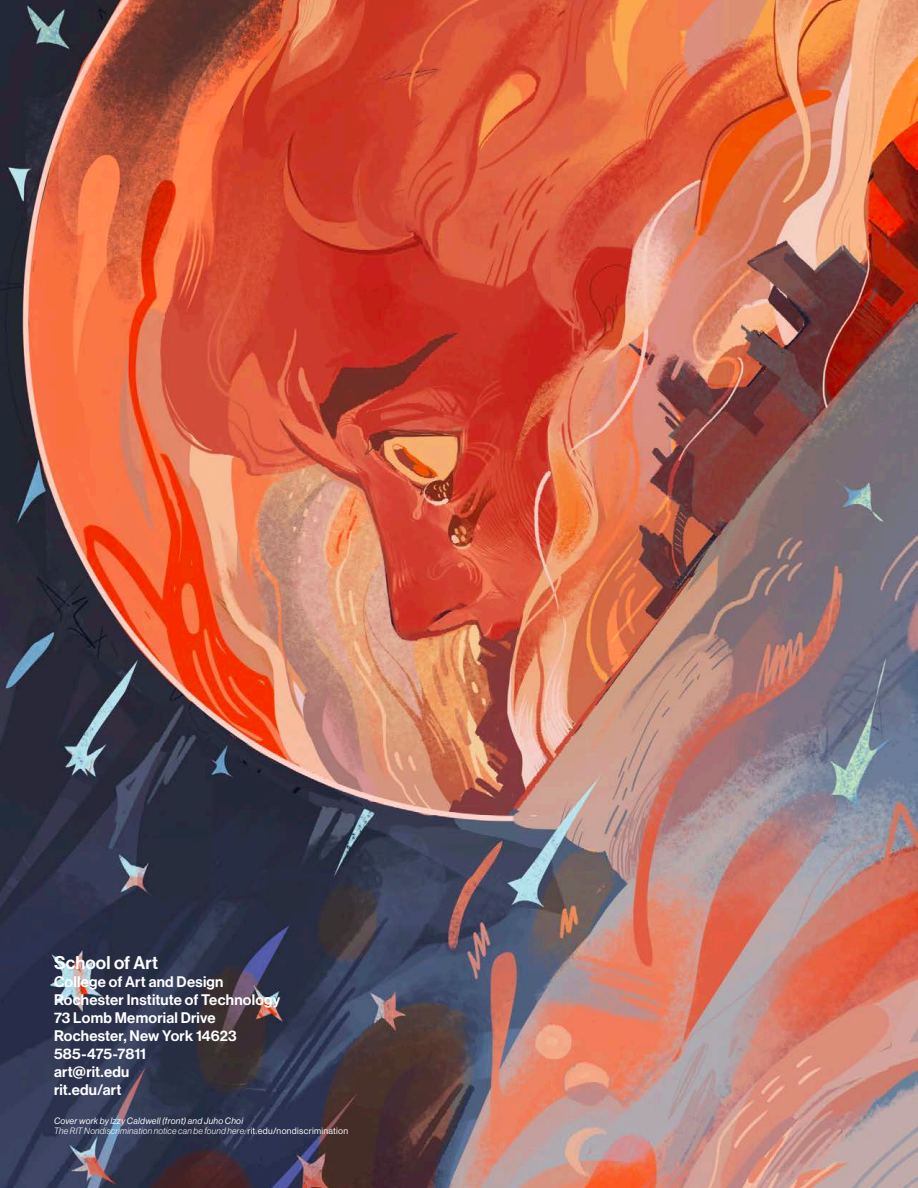
<style>
.page{position:relative;width:918px;height:1188px;background:#fff}
.page>*{position:absolute;margin:0;border:0;box-sizing:border-box;transform-origin:0 0}
.t1{font:18px "N Haas Grotesk DS Pro 65 Md";letter-spacing:.01em;color:#fff}
.t2{font:15px "N Haas Grotesk DS Pro 65 Md";letter-spacing:.015em;color:#fff}
.t3{font:9px "N Haas Grotesk DS Pro 46 Lt It";letter-spacing:.03em;color:#fff}
.t4{font:9px "N Haas Grotesk DS Pro 56 It";letter-spacing:.03em;color:#fff}
.s1{font-family:"N Haas Grotesk DS Pro 55 Rg"}
</style>
<div class="page">
<img style="left:0;top:0;width:918px;height:1188px">
<p class="t1" style="left:54px;top:952px;width:106px">School of Art</p>
<p class="t2" style="left:54px;top:973px;width:171px">College of Art and Design</p>
<p class="t2" style="left:54px;top:991px;width:228px">Rochester Institute of Technology</p>
<p class="t2" style="left:54px;top:1009px;width:163px">73 Lomb Memorial Drive</p>
<p class="t2" style="left:54px;top:1027px;width:184px">Rochester, New York 14623</p>
<p class="t2" style="left:54px;top:1045px;width:94px">585-475-7811</p>
<p class="t2" style="left:54px;top:1063px;width:77px">art@rit.edu</p>
<p class="t2" style="left:54px;top:1081px;width:69px">rit.edu/art</p>
<p class="t4" style="left:54px;top:1115px;width:191px">Cover work by Izzy Caldwell (front) and Juho Choi</p>
<p class="t3" style="left:54px;top:1126px;width:296px">The RIT Nondiscrimination notice can be found here: <span class="s1">rit.edu/nondiscrimination</span></p>
</div>
